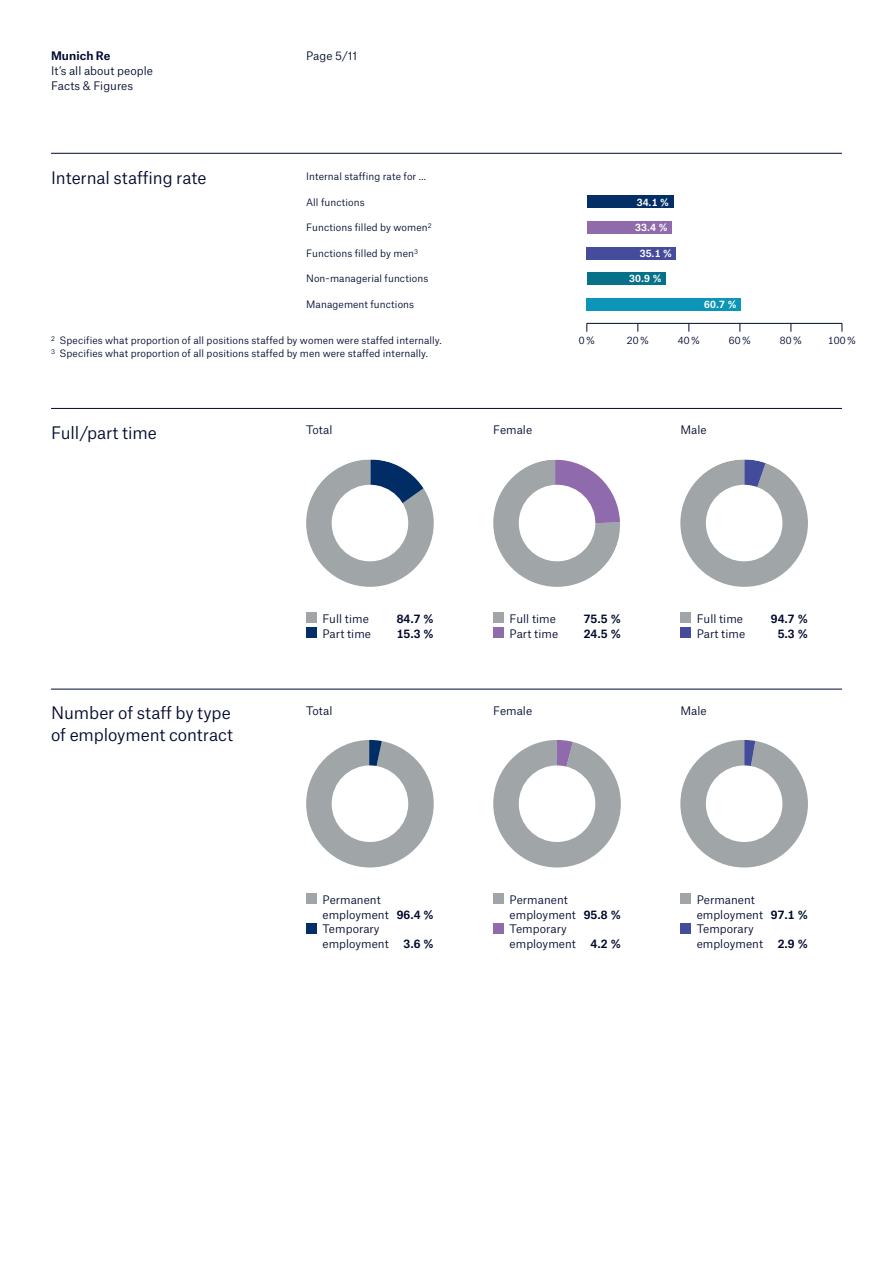
<style>
.page{position:relative;width:893px;height:1263px;background:#fff}
.page>*{position:absolute;margin:0;border:0;box-sizing:border-box;transform-origin:0 0}
.t1{font:16.5px/21.3px "Munich Re Neue";letter-spacing:-.005em;color:#010a2d}
.t2{font:11.25px/14.9px "Munich Re Neue";letter-spacing:.005em;color:#010a2d}
.t3{font:700 11.25px "Munich Re Neue";letter-spacing:.005em;color:#010a2d}
.t4{font:9.75px "Munich Re Neue";letter-spacing:.01em;color:#010a2d}
.t5{font:700 9.75px "Munich Re Neue";letter-spacing:.01em;color:#fff}
.s1{font-weight:700}
</style>
<div class="page">
<div style="left:587px;top:196px;width:86px;height:12px;background:#042f66"></div>
<div style="left:587px;top:221px;width:84px;height:13px;background:#906bac"></div>
<div style="left:587px;top:247px;width:89px;height:12px;background:#454c9b"></div>
<div style="left:587px;top:272px;width:78px;height:13px;background:#08718a"></div>
<div style="left:587px;top:298px;width:154px;height:12px;background:#0c95b7"></div>
<svg style="left:306px;top:459px;width:128px;height:128px"></svg>
<svg style="left:306px;top:740px;width:128px;height:127px"></svg>
<svg style="left:493px;top:459px;width:127px;height:128px"></svg>
<svg style="left:493px;top:740px;width:128px;height:127px"></svg>
<svg style="left:680px;top:459px;width:128px;height:128px"></svg>
<svg style="left:680px;top:740px;width:128px;height:127px"></svg>
<hr style="left:51px;top:408px;width:791px;height:1px;background:#010a2d">
<div style="left:306px;top:612px;width:11px;height:11px;background:#a1a5a7"></div>
<div style="left:306px;top:627px;width:11px;height:11px;background:#042f66"></div>
<div style="left:306px;top:893px;width:11px;height:11px;background:#a1a5a7"></div>
<div style="left:306px;top:923px;width:11px;height:10px;background:#042f66"></div>
<div style="left:493px;top:612px;width:11px;height:11px;background:#a1a5a7"></div>
<div style="left:493px;top:627px;width:11px;height:11px;background:#906bac"></div>
<div style="left:493px;top:893px;width:11px;height:11px;background:#a1a5a7"></div>
<div style="left:493px;top:923px;width:11px;height:10px;background:#906bac"></div>
<div style="left:680px;top:612px;width:11px;height:11px;background:#a1a5a7"></div>
<div style="left:680px;top:627px;width:11px;height:11px;background:#454c9b"></div>
<div style="left:680px;top:893px;width:11px;height:11px;background:#a1a5a7"></div>
<div style="left:680px;top:923px;width:11px;height:10px;background:#454c9b"></div>
<hr style="left:51px;top:689px;width:791px;height:1px;background:#010a2d">
<hr style="left:51px;top:153px;width:791px;height:1px;background:#010a2d">
<hr style="left:587px;top:323px;width:255px;height:1px;background:#010a2d">
<p class="t3" style="left:51px;top:47px;width:61px">Munich Re</p>
<p class="t2" style="left:51px;top:62px;width:103px">It’s all about people<br>Facts &amp; Figures</p>
<p class="t2" style="left:306px;top:47px;width:53px">Page 5/11</p>
<h1 class="t1" style="left:51px;top:165px;width:157px">Internal staffing rate</h1>
<p class="t4" style="left:306px;top:169px;width:121px">Internal staffing rate for …</p>
<p class="t4" style="left:306px;top:194px;width:60px">All functions</p>
<p class="t4" style="left:306px;top:220px;width:127px">Functions filled by women<sup>2</sup></p>
<p class="t4" style="left:306px;top:245px;width:113px">Functions filled by men<sup>3</sup></p>
<p class="t4" style="left:306px;top:271px;width:124px">Non-managerial functions</p>
<p class="t4" style="left:306px;top:296px;width:110px">Management functions</p>
<p class="t5" style="left:637px;top:194px;width:34px">34.1 %</p>
<p class="t5" style="left:635px;top:219px;width:34px">33.4 %</p>
<p class="t5" style="left:640px;top:245px;width:34px">35.1 %</p>
<p class="t5" style="left:629px;top:270px;width:34px">30.9 %</p>
<p class="t5" style="left:704px;top:296px;width:34px">60.7 %</p>
<p class="t4" style="left:51px;top:332px;width:392px"><sup>2</sup> Specifies what proportion of all positions staffed by women were staffed internally.</p>
<p class="t4" style="left:579px;top:332px;width:18px">0 %</p>
<p class="t4" style="left:627px;top:332px;width:23px">20 %</p>
<p class="t4" style="left:678px;top:332px;width:23px">40 %</p>
<p class="t4" style="left:729px;top:332px;width:23px">60 %</p>
<p class="t4" style="left:780px;top:332px;width:23px">80 %</p>
<p class="t4" style="left:828px;top:332px;width:29px">100 %</p>
<p class="t4" style="left:51px;top:345px;width:378px"><sup>3</sup> Specifies what proportion of all positions staffed by men were staffed internally.</p>
<h1 class="t1" style="left:51px;top:420px;width:107px">Full/part time</h1>
<p class="t2" style="left:306px;top:422px;width:28px">Total</p>
<p class="t2" style="left:493px;top:422px;width:40px">Female</p>
<p class="t2" style="left:680px;top:422px;width:28px">Male</p>
<h1 class="t1" style="left:51px;top:701px;width:183px">Number of staff by type of employment contract</h1>
<p class="t2" style="left:323px;top:610px;width:48px">Full time</p>
<p class="t3" style="left:397px;top:609px;width:39px">84.7 %</p>
<p class="t2" style="left:323px;top:625px;width:50px">Part time</p>
<p class="t3" style="left:397px;top:624px;width:39px">15.3 %</p>
<p class="t2" style="left:510px;top:610px;width:48px">Full time</p>
<p class="t3" style="left:584px;top:609px;width:39px">75.5 %</p>
<p class="t2" style="left:510px;top:625px;width:50px">Part time</p>
<p class="t3" style="left:584px;top:624px;width:39px">24.5 %</p>
<p class="t2" style="left:697px;top:610px;width:48px">Full time</p>
<p class="t3" style="left:771px;top:609px;width:39px">94.7 %</p>
<p class="t2" style="left:697px;top:625px;width:50px">Part time</p>
<p class="t3" style="left:778px;top:624px;width:32px">5.3 %</p>
<p class="t2" style="left:306px;top:702px;width:28px">Total</p>
<p class="t2" style="left:493px;top:702px;width:40px">Female</p>
<p class="t2" style="left:680px;top:702px;width:28px">Male</p>
<p class="t2" style="left:323px;top:891px;width:113px">Permanent employment <span class="s1">96.4 %<br></span>Temporary employment</p>
<p class="t3" style="left:403px;top:935px;width:32px">3.6 %</p>
<p class="t2" style="left:510px;top:891px;width:113px">Permanent employment <span class="s1">95.8 %<br></span>Temporary employment</p>
<p class="t3" style="left:591px;top:935px;width:32px">4.2 %</p>
<p class="t2" style="left:697px;top:891px;width:113px">Permanent employment <span class="s1">97.1 %<br></span>Temporary employment</p>
<p class="t3" style="left:778px;top:935px;width:32px">2.9 %</p>
</div>
